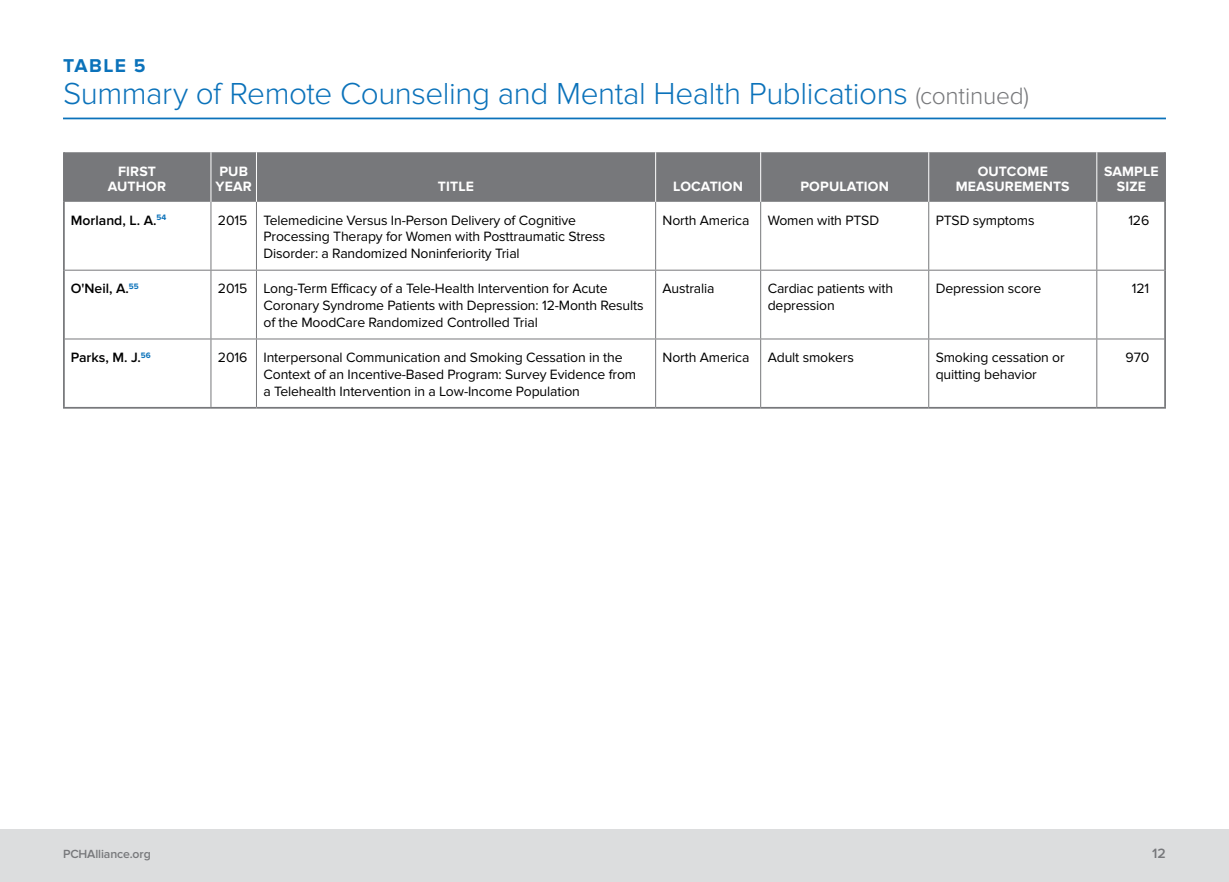
<style>
.page{position:relative;width:1229px;height:882px;background:#fff}
.page>*{position:absolute;margin:0;border:0;box-sizing:border-box;transform-origin:0 0}
.t1{font:300 31.5px "Proxima Nova";letter-spacing:-.015em;color:#0b72ba}
.t2{font:700 19.25px "Proxima Nova";letter-spacing:.07em;color:#0b72ba}
.t3{font:14px/16.6px "Proxima Nova";letter-spacing:-.01em;color:#000}
.t4{font:700 14px/15.8px "Proxima Nova";letter-spacing:.01em;color:#fff;text-align:center}
.t5{font:600 14px "Proxima Nova";color:#000}
.t6{font:600 14px "Proxima Nova";color:#77787b}
.t7{font:600 12.25px "Proxima Nova";letter-spacing:-.01em;color:#77787b}
.s1{font-size:24.5px;color:#77787b}
</style>
<div class="page">
<div style="left:0;top:830px;width:1228px;height:52px;background:#dcddde"></div>
<div style="left:65px;top:152px;width:1099px;height:50px;background:#77787b"></div>
<hr style="left:210px;top:202px;width:1px;height:68px;background:#77787b">
<hr style="left:256px;top:202px;width:1px;height:68px;background:#77787b">
<hr style="left:655px;top:202px;width:1px;height:68px;background:#77787b">
<hr style="left:760px;top:202px;width:1px;height:68px;background:#77787b">
<hr style="left:928px;top:202px;width:1px;height:68px;background:#77787b">
<hr style="left:1096px;top:202px;width:1px;height:68px;background:#77787b">
<hr style="left:210px;top:271px;width:1px;height:68px;background:#77787b">
<hr style="left:256px;top:271px;width:1px;height:68px;background:#77787b">
<hr style="left:655px;top:271px;width:1px;height:68px;background:#77787b">
<hr style="left:760px;top:271px;width:1px;height:68px;background:#77787b">
<hr style="left:928px;top:271px;width:1px;height:68px;background:#77787b">
<hr style="left:1096px;top:271px;width:1px;height:68px;background:#77787b">
<hr style="left:210px;top:339px;width:1px;height:68px;background:#77787b">
<hr style="left:256px;top:339px;width:1px;height:68px;background:#77787b">
<hr style="left:655px;top:339px;width:1px;height:68px;background:#77787b">
<hr style="left:760px;top:339px;width:1px;height:68px;background:#77787b">
<hr style="left:928px;top:339px;width:1px;height:68px;background:#77787b">
<hr style="left:1096px;top:339px;width:1px;height:68px;background:#77787b">
<hr style="left:210px;top:152px;width:1px;height:50px;background:#fff">
<hr style="left:256px;top:152px;width:1px;height:50px;background:#fff">
<hr style="left:655px;top:152px;width:1px;height:50px;background:#fff">
<hr style="left:760px;top:152px;width:1px;height:50px;background:#fff">
<hr style="left:928px;top:152px;width:1px;height:50px;background:#fff">
<hr style="left:1096px;top:152px;width:1px;height:50px;background:#fff">
<hr style="left:63px;top:152px;width:2px;height:50px;background:#77787b">
<hr style="left:1164px;top:152px;width:2px;height:50px;background:#77787b">
<hr style="left:63px;top:202px;width:2px;height:68px;background:#77787b">
<hr style="left:1164px;top:202px;width:2px;height:68px;background:#77787b">
<hr style="left:63px;top:270px;width:2px;height:69px;background:#77787b">
<hr style="left:1164px;top:270px;width:2px;height:69px;background:#77787b">
<hr style="left:63px;top:339px;width:2px;height:68px;background:#77787b">
<hr style="left:1164px;top:339px;width:2px;height:68px;background:#77787b">
<hr style="left:63px;top:407px;width:148px;height:2px;background:#77787b">
<hr style="left:211px;top:407px;width:45px;height:2px;background:#77787b">
<hr style="left:256px;top:407px;width:399px;height:2px;background:#77787b">
<hr style="left:655px;top:407px;width:105px;height:2px;background:#77787b">
<hr style="left:760px;top:407px;width:168px;height:2px;background:#77787b">
<hr style="left:928px;top:407px;width:168px;height:2px;background:#77787b">
<hr style="left:1096px;top:407px;width:70px;height:2px;background:#77787b">
<hr style="left:65px;top:270px;width:146px;height:1px;background:#77787b">
<hr style="left:211px;top:270px;width:45px;height:1px;background:#77787b">
<hr style="left:256px;top:270px;width:399px;height:1px;background:#77787b">
<hr style="left:655px;top:270px;width:105px;height:1px;background:#77787b">
<hr style="left:760px;top:270px;width:168px;height:1px;background:#77787b">
<hr style="left:928px;top:270px;width:168px;height:1px;background:#77787b">
<hr style="left:1096px;top:270px;width:68px;height:1px;background:#77787b">
<hr style="left:65px;top:339px;width:146px;height:1px;background:#77787b">
<hr style="left:211px;top:339px;width:45px;height:1px;background:#77787b">
<hr style="left:256px;top:339px;width:399px;height:1px;background:#77787b">
<hr style="left:655px;top:339px;width:105px;height:1px;background:#77787b">
<hr style="left:760px;top:339px;width:168px;height:1px;background:#77787b">
<hr style="left:928px;top:339px;width:168px;height:1px;background:#77787b">
<hr style="left:1096px;top:339px;width:68px;height:1px;background:#77787b">
<hr style="left:63px;top:118px;width:1103px;height:1px;background:#0b72ba">
<h2 class="t2" style="left:63px;top:55px;width:84px">TABLE 5</h2>
<h1 class="t1" style="left:63px;top:75px;width:967px">Summary of Remote Counseling and Mental Health Publications <span class="s1">(continued)</span></h1>
<p class="t4" style="left:108px;top:163px;width:60px">FIRST<br>AUTHOR</p>
<p class="t4" style="left:216px;top:163px;width:38px;text-align:left">PUB<br>YEAR</p>
<p class="t4" style="left:438px;top:179px;width:38px">TITLE</p>
<p class="t4" style="left:673px;top:179px;width:71px">LOCATION</p>
<p class="t4" style="left:800px;top:179px;width:90px">POPULATION</p>
<p class="t4" style="left:955px;top:163px;width:115px">OUTCOME<br>MEASUREMENTS</p>
<p class="t4" style="left:1104px;top:163px;width:56px">SAMPLE<br>SIZE</p>
<p class="t5" style="left:71px;top:212px;width:97px">Morland, L. A.<sup>54</sup></p>
<p class="t3" style="left:263px;top:212px;width:343px;text-indent:-46px">2015 Telemedicine Versus In-Person Delivery of Cognitive<br>Processing Therapy for Women with Posttraumatic Stress<br>Disorder: a Randomized Noninferiority Trial</p>
<p class="t3" style="left:662px;top:212px;width:88px">North America</p>
<p class="t3" style="left:767px;top:212px;width:113px">Women with PTSD</p>
<p class="t3" style="left:935px;top:212px;width:100px">PTSD symptoms</p>
<p class="t3" style="left:1128px;top:212px;width:22px">126</p>
<p class="t5" style="left:71px;top:281px;width:69px">O'Neil, A.<sup>55</sup></p>
<p class="t3" style="left:263px;top:281px;width:382px;text-indent:-46px">2015 Long-Term Efficacy of a Tele-Health Intervention for Acute<br>Coronary Syndrome Patients with Depression: 12-Month Results of the MoodCare Randomized Controlled Trial</p>
<p class="t3" style="left:662px;top:281px;width:53px">Australia</p>
<p class="t3" style="left:767px;top:281px;width:127px">Cardiac patients with depression</p>
<p class="t3" style="left:935px;top:281px;width:107px">Depression score</p>
<p class="t3" style="left:1131px;top:281px;width:19px">121</p>
<p class="t5" style="left:71px;top:350px;width:81px">Parks, M. J.<sup>56</sup></p>
<p class="t3" style="left:263px;top:350px;width:374px;text-indent:-46px">2016 Interpersonal Communication and Smoking Cessation in the<br>Context of an Incentive-Based Program: Survey Evidence from a Telehealth Intervention in a Low-Income Population</p>
<p class="t3" style="left:662px;top:350px;width:88px">North America</p>
<p class="t3" style="left:767px;top:350px;width:88px">Adult smokers</p>
<p class="t3" style="left:935px;top:350px;width:131px">Smoking cessation or quitting behavior</p>
<p class="t3" style="left:1125px;top:350px;width:25px">970</p>
<p class="t7" style="left:63px;top:846px;width:89px">PCHAlliance.org</p>
<p class="t6" style="left:1152px;top:845px;width:15px">12</p>
</div>
